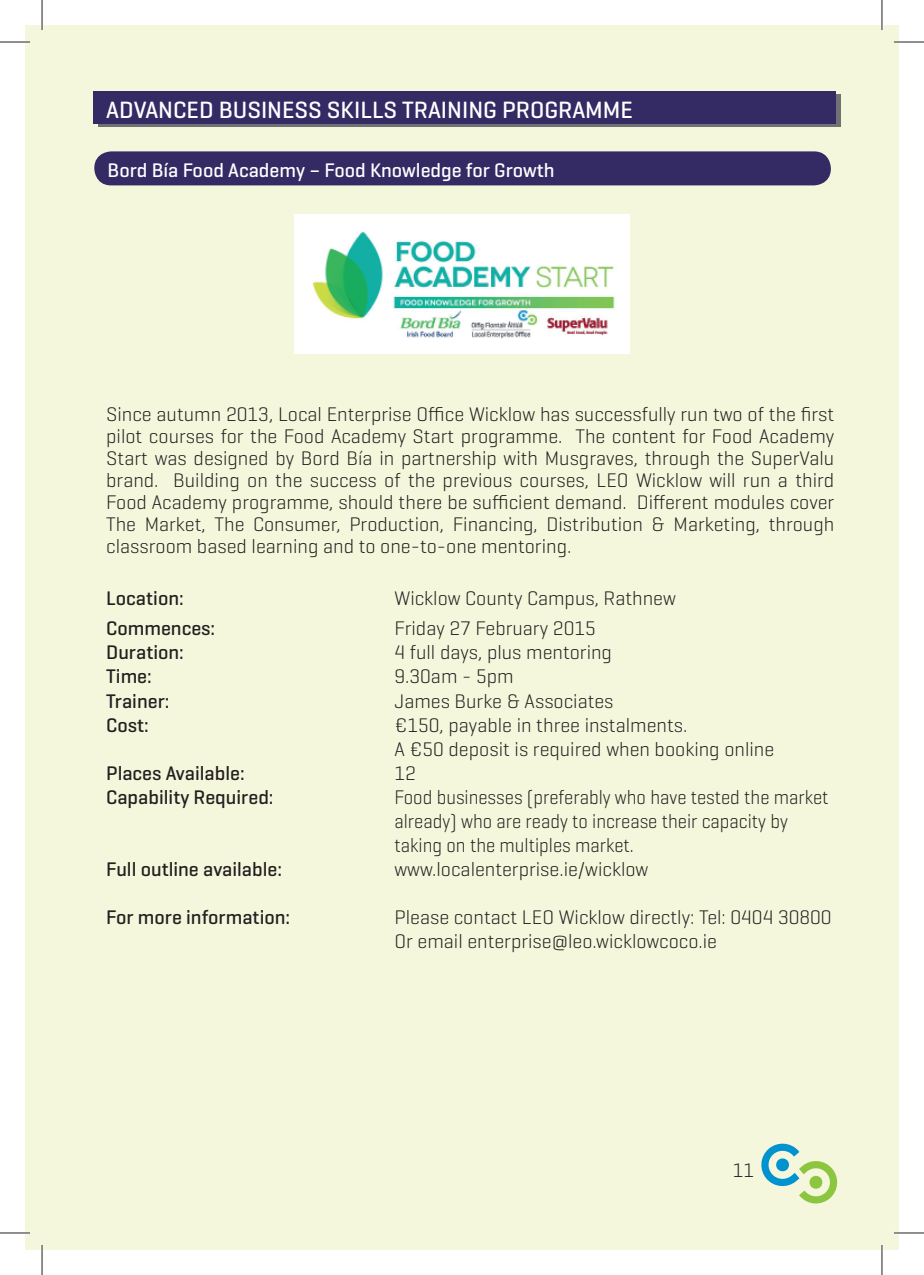
<style>
.page{position:relative;width:924px;height:1275px;background:#fff}
.page>*{position:absolute;margin:0;border:0;box-sizing:border-box;transform-origin:0 0}
.t1{font:500 24px "Geogrotesque";color:#fff}
.t2{font:300 20px/22px "Geogrotesque";color:#231f20}
.t3{font:500 20px "Geogrotesque";color:#231f20}
.t4{font:300 20px/24px "Geogrotesque";color:#231f20;scale:.93 1}
.t5{font:500 20px "Geogrotesque";color:#fff}
</style>
<div class="page">
<div style="left:25px;top:25px;width:873px;height:1225px;background:#f4f7db"></div>
<div style="left:99px;top:94px;width:741px;height:33px;background:#717074"></div>
<div style="left:93px;top:91px;width:742px;height:33px;background:#342b65"></div>
<div style="left:94px;top:151px;width:736px;height:34px;background:#342b65;border-radius:17px"></div>
<svg style="left:761px;top:1143px;width:77px;height:61px"></svg>
<img style="left:294px;top:214px;width:335px;height:139px">
<hr style="left:0;top:41px;width:30px;height:2px;background:#fff">
<hr style="left:893px;top:41px;width:30px;height:2px;background:#fff">
<hr style="left:0;top:1231px;width:30px;height:3px;background:#fff">
<hr style="left:893px;top:1231px;width:30px;height:3px;background:#fff">
<hr style="left:41px;top:0;width:2px;height:30px;background:#fff">
<hr style="left:41px;top:1245px;width:2px;height:30px;background:#fff">
<hr style="left:880px;top:0;width:2px;height:30px;background:#fff">
<hr style="left:880px;top:1245px;width:2px;height:30px;background:#fff">
<hr style="left:0;top:42px;width:30px;height:1px;background:#231f20">
<hr style="left:893px;top:42px;width:30px;height:1px;background:#231f20">
<hr style="left:0;top:1232px;width:30px;height:1px;background:#231f20">
<hr style="left:893px;top:1232px;width:30px;height:1px;background:#231f20">
<hr style="left:42px;top:0;width:1px;height:30px;background:#231f20">
<hr style="left:42px;top:1245px;width:1px;height:30px;background:#231f20">
<hr style="left:881px;top:0;width:1px;height:30px;background:#231f20">
<hr style="left:881px;top:1245px;width:1px;height:30px;background:#231f20">
<p class="t1" style="left:106px;top:101px;width:528px">ADVANCED BUSINESS SKILLS TRAINING PROGRAMME</p>
<p class="t5" style="left:108px;top:163px;width:448px">Bord Bía Food Academy – Food Knowledge for Growth</p>
<p class="t2" style="left:106px;top:405px;width:729px;text-align:justify">Since autumn 2013, Local Enterprise Office Wicklow has successfully run two of the first pilot courses for the Food Academy Start programme. The content for Food Academy Start was designed by Bord Bía in partnership with Musgraves, through the SuperValu brand. Building on the success of the previous courses, LEO Wicklow will run a third Food Academy programme, should there be sufficient demand. Different modules cover The Market, The Consumer, Production, Financing, Distribution &amp; Marketing, through classroom based learning and to one-to-one mentoring.</p>
<p class="t3" style="left:106px;top:591px;width:79px">Location:</p>
<p class="t2" style="left:394px;top:589px;width:283px">Wicklow County Campus, Rathnew</p>
<p class="t3" style="left:106px;top:621px;width:110px">Commences:</p>
<p class="t2" style="left:394px;top:619px;width:203px">Friday 27 February 2015</p>
<p class="t3" style="left:106px;top:645px;width:79px">Duration:</p>
<p class="t2" style="left:394px;top:643px;width:219px">4 full days, plus mentoring</p>
<p class="t3" style="left:106px;top:669px;width:47px">Time:</p>
<p class="t2" style="left:394px;top:667px;width:121px">9.30am - 5pm</p>
<p class="t3" style="left:106px;top:693px;width:65px">Trainer:</p>
<p class="t2" style="left:394px;top:691px;width:220px">James Burke &amp; Associates</p>
<p class="t3" style="left:106px;top:717px;width:44px">Cost:</p>
<p class="t2" style="left:394px;top:714px;width:381px;line-height:24px">€150, payable in three instalments.<br>A €50 deposit is required when booking online</p>
<p class="t3" style="left:106px;top:765px;width:140px">Places Available:</p>
<p class="t2" style="left:394px;top:763px;width:23px">12</p>
<p class="t3" style="left:106px;top:789px;width:169px">Capability Required:</p>
<p class="t4" style="left:394px;top:786px;width:468px">Food businesses (preferably who have tested the market already) who are ready to increase their capacity by taking on the multiples market.</p>
<p class="t3" style="left:106px;top:861px;width:177px">Full outline available:</p>
<p class="t2" style="left:394px;top:859px;width:255px">www.localenterprise.ie/wicklow</p>
<p class="t3" style="left:106px;top:909px;width:185px">For more information:</p>
<p class="t2" style="left:394px;top:906px;width:438px;line-height:24px">Please contact LEO Wicklow directly: Tel: 0404 30800<br>Or email enterprise@leo.wicklowcoco.ie</p>
<p class="t2" style="left:732px;top:1161px;width:23px">11</p>
</div>
